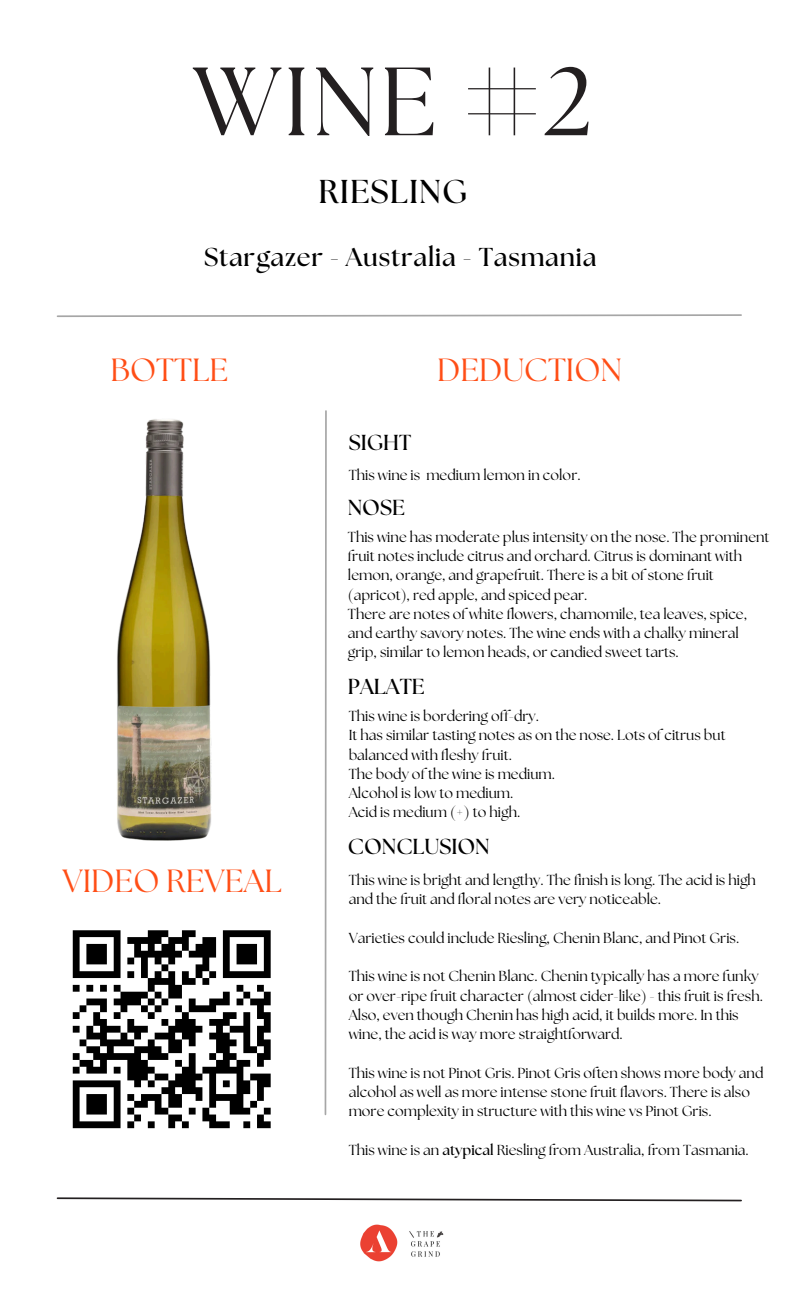
<style>
.page{position:relative;width:810px;height:1296px;background:#fff}
.page>*{position:absolute;margin:0;border:0;box-sizing:border-box;transform-origin:0 0}
.t1{font:96.75px "The Seasons";color:#231f20}
.t2{font:700 33.07px "The Seasons";letter-spacing:.03em;color:#000}
.t3{font:31.95px "The Seasons";color:#ff4e16}
.t4{font:700 25.88px "The Seasons";letter-spacing:.03em;color:#000}
.t5{font:700 21.6px "The Seasons";color:#000}
.t6{font:14.4px/19.3px "The Seasons";color:#000}
.s1{font-weight:700}
</style>
<div class="page">
<svg style="left:56px;top:314px;width:686px;height:3px"></svg>
<svg style="left:56px;top:1197px;width:686px;height:5px"></svg>
<img style="left:409px;top:1231px;width:35px;height:26px">
<hr style="left:325px;top:411px;width:2px;height:703px;background:#a6a6a6">
<img style="left:360px;top:1224px;width:38px;height:38px">
<img style="left:117px;top:419px;width:95px;height:422px">
<svg style="left:72px;top:930px;width:199px;height:199px"></svg>
<h3 class="t1" style="left:193px;top:58px;width:401px">WINE #2</h3>
<p class="t2" style="left:318px;top:177px;width:150px">RIESLING</p>
<h3 class="t4" style="left:204px;top:246px;width:394px">Stargazer - Australia - Tasmania</h3>
<h3 class="t3" style="left:110px;top:355px;width:119px">BOTTLE</h3>
<p class="t3" style="left:437px;top:355px;width:186px">DEDUCTION</p>
<p class="t5" style="left:349px;top:432px;width:64px">SIGHT</p>
<p class="t6" style="left:349px;top:466px;width:233px">This wine is medium lemon in color.</p>
<h5 class="t5" style="left:348px;top:497px;width:59px">NOSE</h5>
<p class="t6" style="left:348px;top:528px;width:423px">This wine has moderate plus intensity on the nose. The prominent fruit notes include citrus and orchard. Citrus is dominant with lemon, orange, and grapefruit. There is a bit of stone fruit (apricot), red apple, and spiced pear.</p>
<p class="t6" style="left:348px;top:605px;width:401px">There are notes of white flowers, chamomile, tea leaves, spice, and earthy savory notes. The wine ends with a chalky mineral grip, similar to lemon heads, or candied sweet tarts.</p>
<p class="t5" style="left:348px;top:676px;width:78px">PALATE</p>
<h5 class="t3" style="left:62px;top:866px;width:221px">VIDEO REVEAL</h5>
<h5 class="t6" style="left:349px;top:707px;width:192px">This wine is bordering off-dry.</h5>
<p class="t6" style="left:349px;top:726px;width:379px">It has similar tasting notes as on the nose. Lots of citrus but balanced with fleshy fruit.</p>
<p class="t6" style="left:349px;top:765px;width:208px">The body of the wine is medium.</p>
<p class="t6" style="left:349px;top:784px;width:166px">Alcohol is low to medium.</p>
<p class="t6" style="left:349px;top:804px;width:173px">Acid is medium (+) to high.</p>
<p class="t5" style="left:348px;top:837px;width:143px">CONCLUSION</p>
<h5 class="t6" style="left:349px;top:871px;width:409px">This wine is bright and lengthy. The finish is long. The acid is high and the fruit and floral notes are very noticeable.</h5>
<p class="t6" style="left:349px;top:929px;width:392px">Varieties could include Riesling, Chenin Blanc, and Pinot Gris.</p>
<p class="t6" style="left:349px;top:968px;width:416px">This wine is not Chenin Blanc. Chenin typically has a more funky or over-ripe fruit character (almost cider-like) - this fruit is fresh.<br>Also, even though Chenin has high acid, it builds more. In this wine, the acid is way more straightforward.</p>
<p class="t6" style="left:349px;top:1064px;width:416px">This wine is not Pinot Gris. Pinot Gris often shows more body and alcohol as well as more intense stone fruit flavors. There is also more complexity in structure with this wine vs Pinot Gris.</p>
<p class="t6" style="left:349px;top:1141px;width:402px">This wine is an <span class="s1">atypical</span> Riesling from Australia, from Tasmania.</p>
</div>
